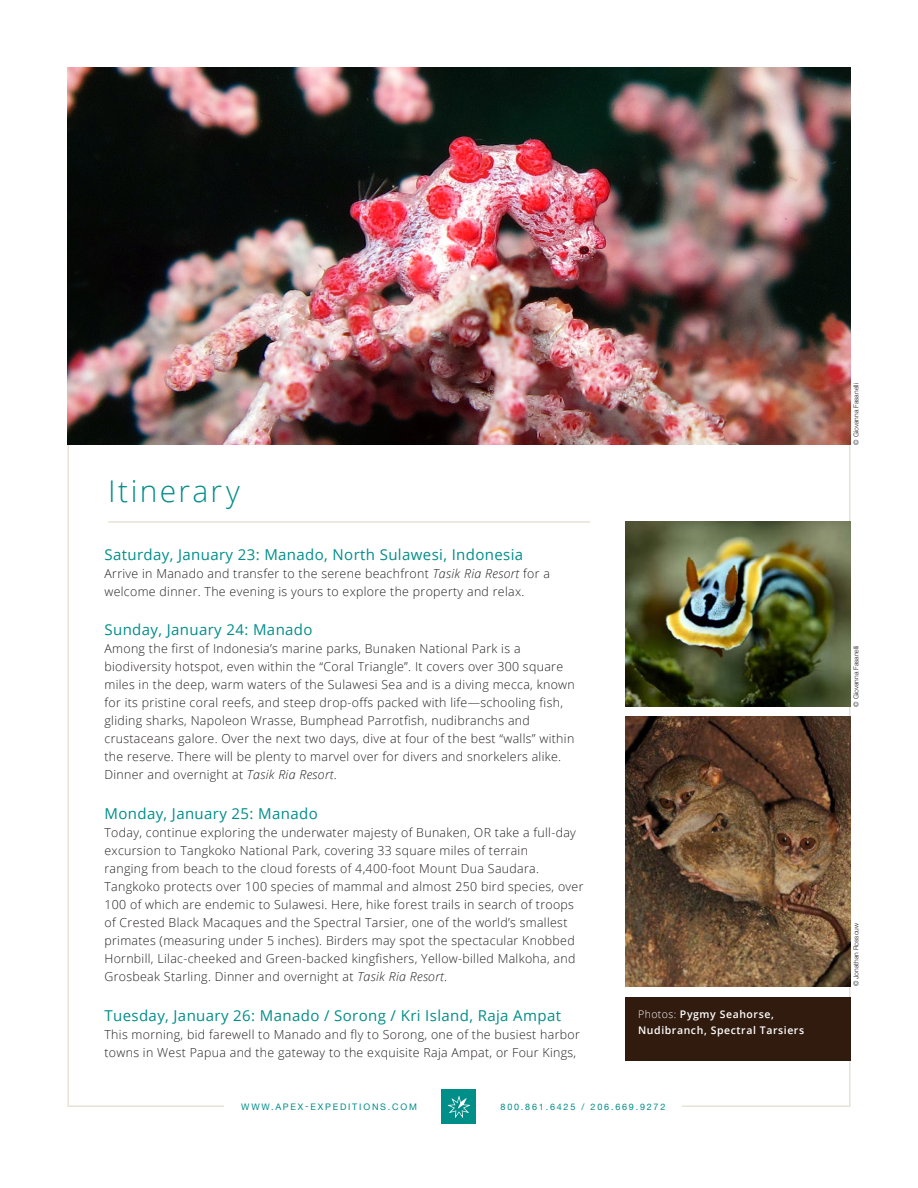
<style>
.page{position:relative;width:918px;height:1188px;background:#fff}
.page>*{position:absolute;margin:0;border:0;box-sizing:border-box;transform-origin:0 0}
.t1{font:300 30px "Open Sans";letter-spacing:.08em;color:#008e89}
.t2{font:15px "Open Sans";letter-spacing:.025em;color:#008e89}
.t3{font:300 12.3px/18px "Open Sans";letter-spacing:.025em;color:#231f20}
.t4{font:600 10.5px/16.5px "Open Sans";letter-spacing:.055em;color:#fff}
.t5{font:9px "Helvetica Neue";letter-spacing:.2em;color:#008e89}
.t6{font:300 6.75px "Helvetica Neue";color:#231f20}
.s1{font-style:italic}
.s2{font-weight:300}
</style>
<div class="page">
<div style="left:442px;top:1090px;width:34px;height:34px;background:#008e89"></div>
<svg style="left:448px;top:1096px;width:22px;height:22px"></svg>
<img style="left:68px;top:68px;width:782px;height:377px">
<img style="left:625px;top:716px;width:225px;height:271px">
<img style="left:625px;top:522px;width:225px;height:185px">
<hr style="left:108px;top:521px;width:482px;height:2px;background:#e6e2d6">
<div style="left:625px;top:997px;width:225px;height:64px;background:#301b0e"></div>
<p class="t1" style="left:108px;top:470px;width:134px">Itinerary</p>
<p class="t2" style="left:104px;top:544px;width:420px">Saturday, January 23: Manado, North Sulawesi, Indonesia</p>
<p class="t3" style="left:104px;top:564px;width:447px">Arrive in Manado and transfer to the serene beachfront <span class="s1">Tasik Ria Resort</span> for a welcome dinner. The evening is yours to explore the property and relax.</p>
<p class="t2" style="left:104px;top:620px;width:210px">Sunday, January 24: Manado</p>
<p class="t3" style="left:104px;top:640px;width:472px">Among the first of Indonesia’s marine parks, Bunaken National Park is a biodiversity hotspot, even within the “Coral Triangle”. It covers over 300 square miles in the deep, warm waters of the Sulawesi Sea and is a diving mecca, known for its pristine coral reefs, and steep drop-offs packed with life—schooling fish, gliding sharks, Napoleon Wrasse, Bumphead Parrotfish, nudibranchs and crustaceans galore. Over the next two days, dive at four of the best “walls” within the reserve. There will be plenty to marvel over for divers and snorkelers alike.<br>Dinner and overnight at <span class="s1">Tasik Ria Resort</span>.</p>
<p class="t2" style="left:104px;top:803px;width:215px">Monday, January 25: Manado</p>
<p class="t3" style="left:104px;top:823px;width:481px">Today, continue exploring the underwater majesty of Bunaken, OR take a full-day excursion to Tangkoko National Park, covering 33 square miles of terrain<br>ranging from beach to the cloud forests of 4,400-foot Mount Dua Saudara.<br>Tangkoko protects over 100 species of mammal and almost 250 bird species, over 100 of which are endemic to Sulawesi. Here, hike forest trails in search of troops of Crested Black Macaques and the Spectral Tarsier, one of the world’s smallest primates (measuring under 5 inches). Birders may spot the spectacular Knobbed Hornbill, Lilac-cheeked and Green-backed kingfishers, Yellow-billed Malkoha, and Grosbeak Starling. Dinner and overnight at <span class="s1">Tasik Ria Resort</span>.</p>
<p class="t2" style="left:104px;top:1005px;width:458px">Tuesday, January 26: Manado / Sorong / Kri Island, Raja Ampat</p>
<p class="t3" style="left:104px;top:1025px;width:477px">This morning, bid farewell to Manado and fly to Sorong, one of the busiest harbor towns in West Papua and the gateway to the exquisite Raja Ampat, or Four Kings,</p>
<p class="t4" style="left:638px;top:1006px;width:168px"><span class="s2">Photos:</span> Pygmy Seahorse,<br>Nudibranch, Spectral Tarsiers</p>
<p class="t5" style="left:241px;top:1100px;width:177px">WWW.APEX-EXPEDITIONS.COM</p>
<p class="t5" style="left:501px;top:1100px;width:166px">800.861.6425 / 206.669.9272</p>
<p class="t6" style="left:851px;top:445px;width:63px;rotate:-90deg">© Giovanna Fasanelli</p>
<p class="t6" style="left:851px;top:707px;width:63px;rotate:-90deg">© Giovanna Fasanelli</p>
<p class="t6" style="left:851px;top:986px;width:65px;rotate:-90deg">© Jonathan Rossouw</p>
</div>
